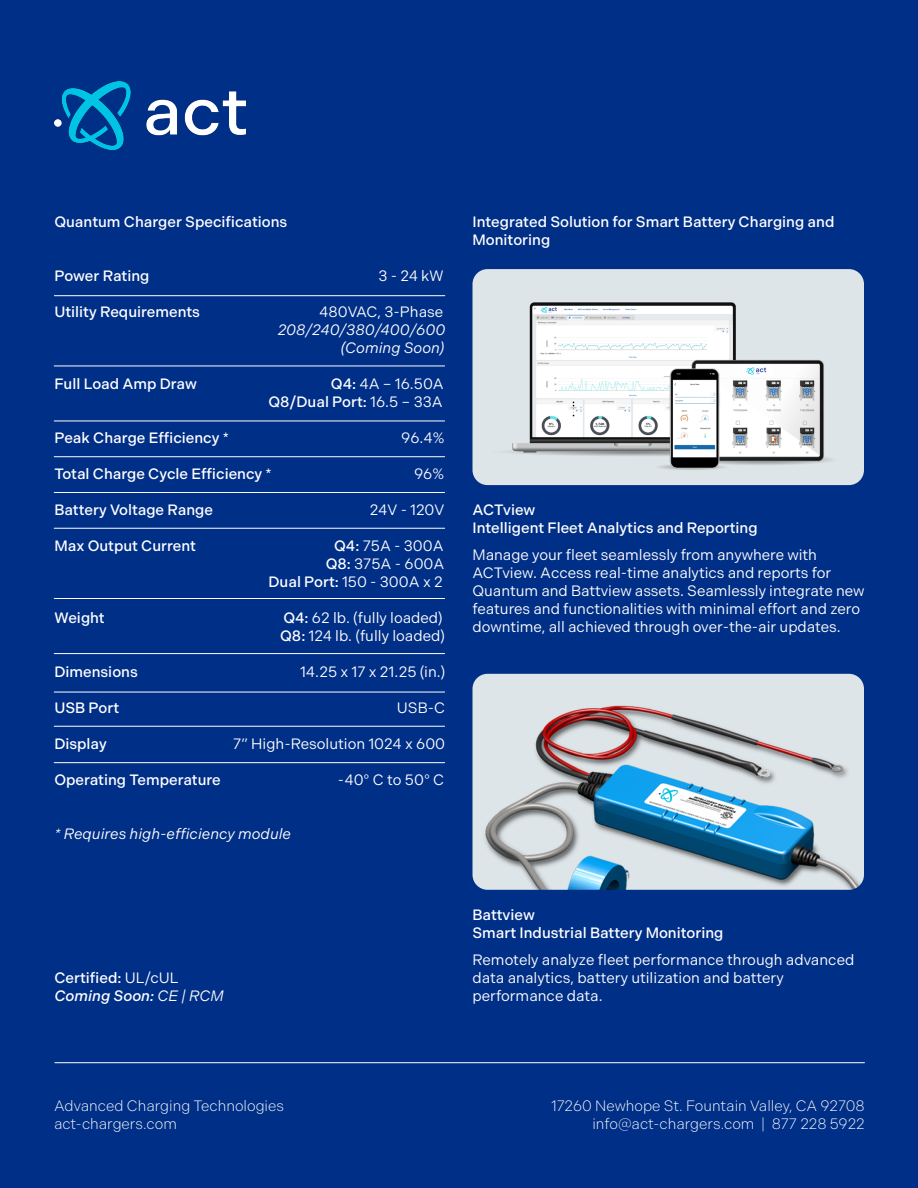
<style>
.page{position:relative;width:918px;height:1188px;background:#002f87}
.page>*{position:absolute;margin:0;border:0;box-sizing:border-box;transform-origin:0 0}
.t1{font:15px/18px "Indivisible";color:#fff}
.t2{font:500 15px/18px "Indivisible";color:#fff}
.t3{font:300 15px/18px "Indivisible";color:#fff}
.t4{font:italic 15px/18px "Indivisible";color:#fff;text-align:right}
.t5{font:italic 500 15px/18px "Indivisible";color:#fff}
.s1{font-weight:500}
.s2{font-style:normal}
.s3{font-weight:400;font-style:normal}
.s4{font-weight:400}
</style>
<div class="page">
<hr style="left:54px;top:295px;width:391px;height:1px;background:#fff">
<img style="left:54px;top:81px;width:191px;height:69px">
<hr style="left:55px;top:1062px;width:809px;height:1px;background:#fff">
<img style="left:472px;top:674px;width:392px;height:216px">
<img style="left:472px;top:269px;width:392px;height:216px">
<hr style="left:54px;top:366px;width:391px;height:1px;background:#fff">
<hr style="left:54px;top:456px;width:391px;height:1px;background:#fff">
<hr style="left:54px;top:598px;width:391px;height:1px;background:#fff">
<hr style="left:54px;top:421px;width:391px;height:1px;background:#fff">
<hr style="left:54px;top:528px;width:391px;height:1px;background:#fff">
<hr style="left:54px;top:492px;width:391px;height:1px;background:#fff">
<hr style="left:54px;top:653px;width:391px;height:1px;background:#fff">
<hr style="left:54px;top:692px;width:391px;height:1px;background:#fff">
<hr style="left:54px;top:726px;width:391px;height:1px;background:#fff">
<hr style="left:54px;top:762px;width:391px;height:1px;background:#fff">
<p class="t2" style="left:54px;top:213px;width:234px">Quantum Charger Specifications</p>
<p class="t2" style="left:54px;top:267px;width:97px">Power Rating</p>
<p class="t1" style="left:378px;top:267px;width:67px">3 - 24 kW</p>
<p class="t2" style="left:54px;top:303px;width:147px">Utility Requirements</p>
<p class="t1" style="left:319px;top:303px;width:126px">480VAC, 3-Phase</p>
<p class="t4" style="left:278px;top:321px;width:169px">208/240/380/400/600 (Coming Soon)</p>
<p class="t2" style="left:54px;top:375px;width:144px">Full Load Amp Draw</p>
<p class="t1" style="left:268px;top:375px;width:177px;text-align:right"><span class="s1">Q4:</span> 4A – 16.50A<br><span class="s1">Q8/Dual Port:</span> 16.5 – 33A</p>
<p class="t2" style="left:54px;top:429px;width:176px">Peak Charge Efficiency *</p>
<p class="t1" style="left:401px;top:429px;width:45px">96.4%</p>
<p class="t2" style="left:54px;top:465px;width:219px">Total Charge Cycle Efficiency *</p>
<p class="t1" style="left:414px;top:465px;width:31px">96%</p>
<p class="t2" style="left:54px;top:501px;width:160px">Battery Voltage Range</p>
<p class="t1" style="left:370px;top:501px;width:76px">24V - 120V</p>
<p class="t2" style="left:54px;top:537px;width:143px">Max Output Current</p>
<p class="t1" style="left:268px;top:537px;width:177px;text-align:right"><span class="s1">Q4:</span> 75A - 300A<br><span class="s1">Q8:</span> 375A - 600A<br><span class="s1">Dual Port:</span> 150 - 300A x 2</p>
<p class="t2" style="left:54px;top:609px;width:52px">Weight</p>
<p class="t1" style="left:280px;top:609px;width:166px"><span class="s1">Q4:</span> 62 lb. (fully loaded)<br><span class="s1">Q8:</span> 124 lb. (fully loaded)</p>
<p class="t2" style="left:54px;top:663px;width:85px">Dimensions</p>
<p class="t1" style="left:300px;top:663px;width:147px">14.25 x 17 x 21.25 (in.)</p>
<p class="t2" style="left:54px;top:699px;width:66px">USB Port</p>
<p class="t1" style="left:397px;top:699px;width:50px">USB-C</p>
<p class="t2" style="left:54px;top:735px;width:54px">Display</p>
<p class="t1" style="left:233px;top:735px;width:214px">7” High-Resolution 1024 x 600</p>
<p class="t2" style="left:54px;top:771px;width:168px">Operating Temperature</p>
<p class="t1" style="left:338px;top:771px;width:108px">-40° C to 50° C</p>
<p class="t4" style="left:54px;top:825px;width:238px">* Requires high-efficiency module</p>
<p class="t5" style="left:54px;top:969px;width:171px"><span class="s2">Certified:</span> <span class="s3">UL/cUL<br></span>Coming Soon: <span class="s4">CE | RCM</span></p>
<p class="t2" style="left:472px;top:213px;width:363px">Integrated Solution for Smart Battery Charging and<br>Monitoring</p>
<p class="t2" style="left:472px;top:501px;width:287px">ACTview<br>Intelligent Fleet Analytics and Reporting</p>
<p class="t1" style="left:472px;top:546px;width:394px">Manage your fleet seamlessly from anywhere with ACTview. Access real-time analytics and reports for Quantum and Battview assets. Seamlessly integrate new features and functionalities with minimal effort and zero downtime, all achieved through over-the-air updates.</p>
<p class="t2" style="left:472px;top:906px;width:252px">Battview<br>Smart Industrial Battery Monitoring</p>
<p class="t1" style="left:472px;top:951px;width:383px">Remotely analyze fleet performance through advanced data analytics, battery utilization and battery performance data.</p>
<p class="t3" style="left:54px;top:1097px;width:232px">Advanced Charging Technologies act-chargers.com</p>
<p class="t3" style="left:551px;top:1097px;width:315px;text-align:right">17260 Newhope St. Fountain Valley, CA 92708 info@act-chargers.com | 877 228 5922</p>
</div>
